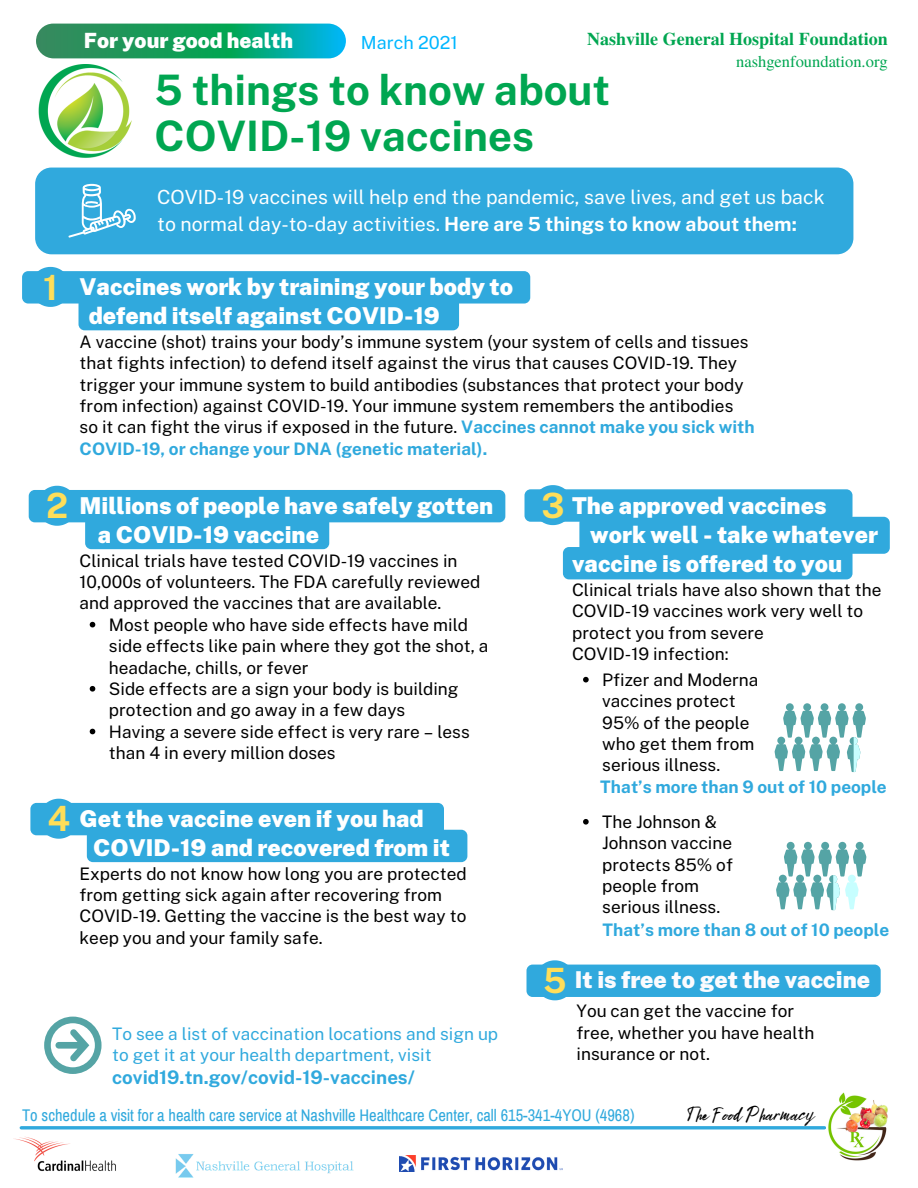
<style>
.page{position:relative;width:918px;height:1188px;background:#fff}
.page>*{position:absolute;margin:0;border:0;box-sizing:border-box;transform-origin:0 0}
.t1{font:700 42px/46.2px "Public Sans";color:#00a651}
.t2{font:700 34.8px "Public Sans";color:#ffde59}
.t3{font:900 23.25px/29.2px "Public Sans";color:#fff}
.t4{font:900 23.25px "Public Sans";color:#fbfbfe}
.t5{font:900 21px "Public Sans";color:#fff}
.t6{font:19.5px/27px "Public Sans";color:#fff}
.t7{font:19.5px "Bright Sunshine";color:#000}
.t8{font:700 18.75px "Public Sans";color:#30a9dd}
.t9{font:700 18px "Te X Gyre Termes";color:#00a651}
.t10{font:18px "Public Sans";color:#00b7ff}
.t11{font:17.25px/21.3px "Public Sans";color:#000}
.t12{font:17.25px/21.3px "Public Sans";color:#30a9dd}
.t13{font:700 17.25px "Public Sans";color:#30a9dd}
.t14{font:16.5px "Archivo Narrow";color:#30a9dd}
.t15{font:16.5px "Te X Gyre Termes";color:#00a651}
.s1{font-weight:700}
.s2{font-weight:700;color:#30a9dd}
</style>
<div class="page">
<div style="left:35px;top:168px;width:818px;height:86px;background:#30a9dd;border-radius:16px"></div>
<svg style="left:36px;top:24px;width:310px;height:34px;background:#16a277"></svg>
<img style="left:38px;top:65px;width:94px;height:93px">
<hr style="left:21px;top:1126px;width:804px;height:3px;background:#30a9dd">
<img style="left:828px;top:1092px;width:60px;height:69px">
<div style="left:22px;top:271px;width:508px;height:33px;background:#30a9dd;border-radius:6px"></div>
<svg style="left:30px;top:267px;width:40px;height:40px"></svg>
<div style="left:79px;top:298px;width:380px;height:32px;background:#30a9dd;border-radius:6px"></div>
<img style="left:400px;top:1156px;width:163px;height:15px">
<img style="left:13px;top:1136px;width:103px;height:36px">
<img style="left:175px;top:1154px;width:179px;height:24px">
<svg style="left:68px;top:184px;width:68px;height:54px"></svg>
<div style="left:29px;top:490px;width:476px;height:32px;background:#30a9dd;border-radius:6px"></div>
<svg style="left:37px;top:486px;width:40px;height:40px"></svg>
<div style="left:85px;top:517px;width:244px;height:32px;background:#30a9dd;border-radius:6px"></div>
<svg style="left:90px;top:622px;width:5px;height:5px"></svg>
<svg style="left:90px;top:686px;width:5px;height:6px"></svg>
<svg style="left:90px;top:729px;width:5px;height:5px"></svg>
<div style="left:525px;top:489px;width:328px;height:33px;background:#30a9dd;border-radius:6px"></div>
<svg style="left:533px;top:485px;width:40px;height:40px"></svg>
<div style="left:579px;top:517px;width:311px;height:37px;background:#30a9dd;border-radius:6px"></div>
<div style="left:563px;top:547px;width:290px;height:32px;background:#30a9dd;border-radius:6px"></div>
<div style="left:527px;top:965px;width:354px;height:32px;background:#30a9dd;border-radius:6px"></div>
<svg style="left:535px;top:960px;width:40px;height:40px"></svg>
<div style="left:30px;top:803px;width:414px;height:32px;background:#30a9dd;border-radius:6px"></div>
<svg style="left:39px;top:799px;width:40px;height:40px"></svg>
<div style="left:87px;top:830px;width:380px;height:32px;background:#30a9dd;border-radius:6px"></div>
<svg style="left:44px;top:1017px;width:58px;height:57px"></svg>
<svg style="left:583px;top:677px;width:6px;height:5px"></svg>
<svg style="left:583px;top:819px;width:6px;height:6px"></svg>
<svg style="left:775px;top:703px;width:91px;height:69px"></svg>
<svg style="left:776px;top:842px;width:90px;height:68px"></svg>
<p class="t5" style="left:84px;top:28px;width:211px">For your good health</p>
<p class="t10" style="left:361px;top:32px;width:99px">March 2021</p>
<p class="t9" style="left:587px;top:25px;width:302px">Nashville General Hospital Foundation</p>
<p class="t15" style="left:736px;top:50px;width:153px">nashgenfoundation.org</p>
<p class="t1" style="left:155px;top:66px;width:457px">5 things to know about<br>COVID-19 vaccines</p>
<p class="t6" style="left:157px;top:184px;width:669px">COVID-19 vaccines will help end the pandemic, save lives, and get us back to normal day-to-day activities. <span class="s1">Here are 5 things to know about them:</span></p>
<p class="t2" style="left:43px;top:266px;width:16px">1</p>
<p class="t3" style="left:80px;top:272px;width:435px">Vaccines work by training your body to</p>
<p class="t3" style="left:89px;top:301px;width:353px">defend itself against COVID-19</p>
<p class="t11" style="left:80px;top:331px;width:677px">A vaccine (shot) trains your body’s immune system (your system of cells and tissues that fights infection) to defend itself against the virus that causes COVID-19. They trigger your immune system to build antibodies (substances that protect your body from infection) against COVID-19. Your immune system remembers the antibodies so it can fight the virus if exposed in the future. <span class="s2">Vaccines cannot make you sick with COVID-19, or change your DNA (genetic material).</span></p>
<p class="t2" style="left:46px;top:485px;width:24px">2</p>
<p class="t3" style="left:80px;top:491px;width:415px">Millions of people have safely gotten</p>
<p class="t3" style="left:98px;top:520px;width:223px">a COVID-19 vaccine</p>
<p class="t11" style="left:80px;top:550px;width:402px">Clinical trials have tested COVID-19 vaccines in<br>10,000s of volunteers. The FDA carefully reviewed and approved the vaccines that are available.</p>
<p class="t11" style="left:109px;top:614px;width:381px">Most people who have side effects have mild side effects like pain where they got the shot, a headache, chills, or fever</p>
<p class="t11" style="left:109px;top:678px;width:351px">Side effects are a sign your body is building protection and go away in a few days</p>
<p class="t11" style="left:109px;top:721px;width:363px">Having a severe side effect is very rare – less than 4 in every million doses</p>
<p class="t2" style="left:541px;top:485px;width:25px">3</p>
<p class="t3" style="left:572px;top:491px;width:256px">The approved vaccines</p>
<p class="t3" style="left:572px;top:520px;width:307px;text-indent:18px">work well - take whatever vaccine is offered to you</p>
<p class="t11" style="left:572px;top:579px;width:311px">Clinical trials have also shown that the<br>COVID-19 vaccines work very well to protect you from severe</p>
<p class="t11" style="left:572px;top:643px;width:158px">COVID-19 infection:</p>
<p class="t11" style="left:602px;top:669px;width:158px">Pfizer and Moderna vaccines protect<br>95% of the people who get them from serious illness.</p>
<p class="t2" style="left:47px;top:798px;width:24px">4</p>
<p class="t3" style="left:80px;top:804px;width:346px">Get the vaccine even if you had</p>
<p class="t3" style="left:93px;top:833px;width:358px">COVID-19 and recovered from it</p>
<p class="t11" style="left:80px;top:863px;width:389px">Experts do not know how long you are protected from getting sick again after recovering from COVID-19. Getting the vaccine is the best way to keep you and your family safe.</p>
<p class="t12" style="left:112px;top:1023px;width:387px">To see a list of vaccination locations and sign up to get it at your health department, visit</p>
<p class="t8" style="left:112px;top:1066px;width:304px">covid19.tn.gov/covid-19-vaccines/</p>
<p class="t13" style="left:600px;top:776px;width:288px">That’s more than 9 out of 10 people</p>
<p class="t11" style="left:602px;top:811px;width:132px">The Johnson &amp;<br>Johnson vaccine protects 85% of people from serious illness.</p>
<p class="t13" style="left:603px;top:919px;width:288px">That’s more than 8 out of 10 people</p>
<p class="t2" style="left:543px;top:960px;width:25px">5</p>
<p class="t4" style="left:575px;top:966px;width:297px">It is free to get the vaccine</p>
<p class="t11" style="left:577px;top:1000px;width:239px">You can get the vaccine for free, whether you have health insurance or not.</p>
<p class="t14" style="left:22px;top:1106px;width:614px">To schedule a visit for a health care service at Nashville Healthcare Center, call 615-341-4YOU (4968)</p>
<p class="t7" style="left:688px;top:1099px;width:127px">The Food Pharmacy</p>
</div>
